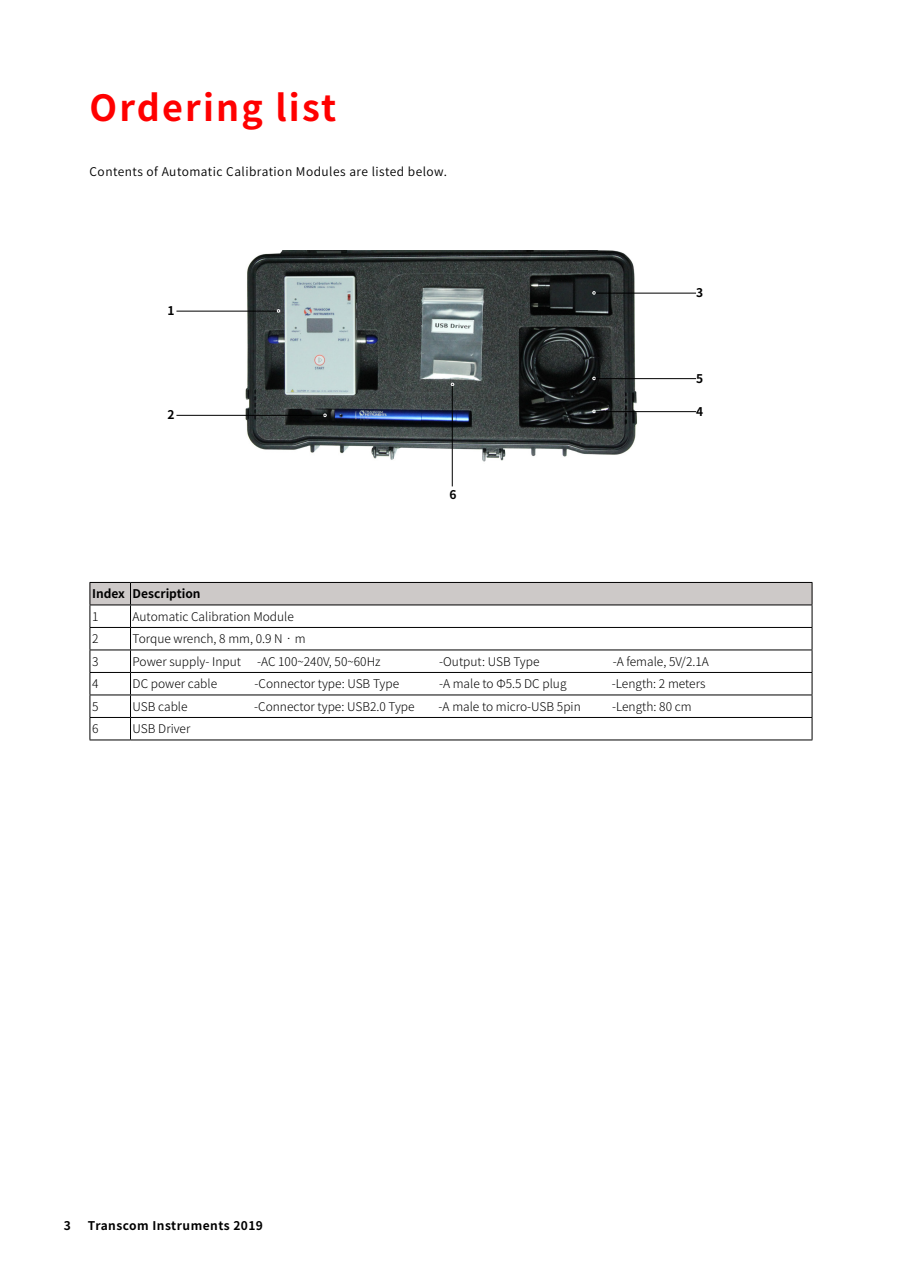
<style>
.page{position:relative;width:902px;height:1272px;background:#fff}
.page>*{position:absolute;margin:0;border:0;box-sizing:border-box;transform-origin:0 0}
.t1{font:700 36px "Source Han Sans SC";letter-spacing:.06em;color:#f00}
.t2{font:300 12px "Source Han Sans SC";color:#000}
.t3{font:12px "Source Han Sans SC";letter-spacing:.04em;color:#000}
.t4{font:700 12px "Source Han Sans SC";letter-spacing:.04em;color:#000}
.t5{font:700 12px "Source Han Sans SC";letter-spacing:.015em;color:#000}
</style>
<div class="page">
<svg style="left:90px;top:582px;width:723px;height:158px"></svg>
<hr style="left:90px;top:740px;width:40px;height:1px;background:#000">
<hr style="left:130px;top:740px;width:682px;height:1px;background:#000">
<img style="left:176px;top:251px;width:521px;height:236px">
<hr style="left:176px;top:311px;width:101px;height:1px;background:#000">
<hr style="left:596px;top:293px;width:100px;height:1px;background:#000">
<hr style="left:596px;top:378px;width:100px;height:1px;background:#000">
<hr style="left:596px;top:411px;width:100px;height:1px;background:#000">
<hr style="left:452px;top:386px;width:1px;height:100px;background:#000">
<hr style="left:176px;top:415px;width:147px;height:1px;background:#000">
<p class="t1" style="left:90px;top:88px;width:248px">Ordering list</p>
<p class="t3" style="left:90px;top:165px;width:359px">Contents of Automatic Calibration Modules are listed below.</p>
<p class="t5" style="left:167px;top:304px;width:9px">1</p>
<p class="t5" style="left:696px;top:286px;width:9px">3</p>
<p class="t5" style="left:696px;top:372px;width:9px">5</p>
<p class="t5" style="left:167px;top:408px;width:9px">2</p>
<p class="t5" style="left:696px;top:405px;width:9px">4</p>
<p class="t5" style="left:449px;top:487px;width:9px">6</p>
<p class="t5" style="left:92px;top:587px;width:34px">Index</p>
<p class="t5" style="left:133px;top:587px;width:69px">Description</p>
<p class="t2" style="left:92px;top:610px;width:8px">1</p>
<p class="t2" style="left:133px;top:610px;width:163px">Automatic Calibration Module</p>
<p class="t2" style="left:92px;top:632px;width:8px">2</p>
<p class="t2" style="left:133px;top:632px;width:174px">Torque wrench, 8 mm, 0.9 N•m</p>
<p class="t2" style="left:92px;top:655px;width:8px">3</p>
<p class="t2" style="left:133px;top:655px;width:110px">Power supply- Input</p>
<p class="t2" style="left:257px;top:655px;width:125px">-AC 100~240V, 50~60Hz</p>
<p class="t2" style="left:439px;top:655px;width:102px">-Output: USB Type</p>
<p class="t2" style="left:613px;top:655px;width:98px">-A female, 5V/2.1A</p>
<p class="t2" style="left:92px;top:677px;width:8px">4</p>
<p class="t2" style="left:133px;top:677px;width:86px">DC power cable</p>
<p class="t2" style="left:254px;top:677px;width:146px">-Connector type: USB Type</p>
<p class="t2" style="left:439px;top:677px;width:129px">-A male to Φ5.5 DC plug</p>
<p class="t2" style="left:612px;top:677px;width:95px">-Length: 2 meters</p>
<p class="t2" style="left:92px;top:700px;width:8px">5</p>
<p class="t2" style="left:133px;top:700px;width:56px">USB cable</p>
<p class="t2" style="left:254px;top:700px;width:162px">-Connector type: USB2.0 Type</p>
<p class="t2" style="left:439px;top:700px;width:144px">-A male to micro-USB 5pin</p>
<p class="t2" style="left:612px;top:700px;width:81px">-Length: 80 cm</p>
<p class="t2" style="left:92px;top:722px;width:8px">6</p>
<p class="t2" style="left:133px;top:722px;width:59px">USB Driver</p>
<p class="t5" style="left:64px;top:1219px;width:9px">3</p>
<p class="t4" style="left:88px;top:1219px;width:177px">Transcom Instruments 2019</p>
</div>
